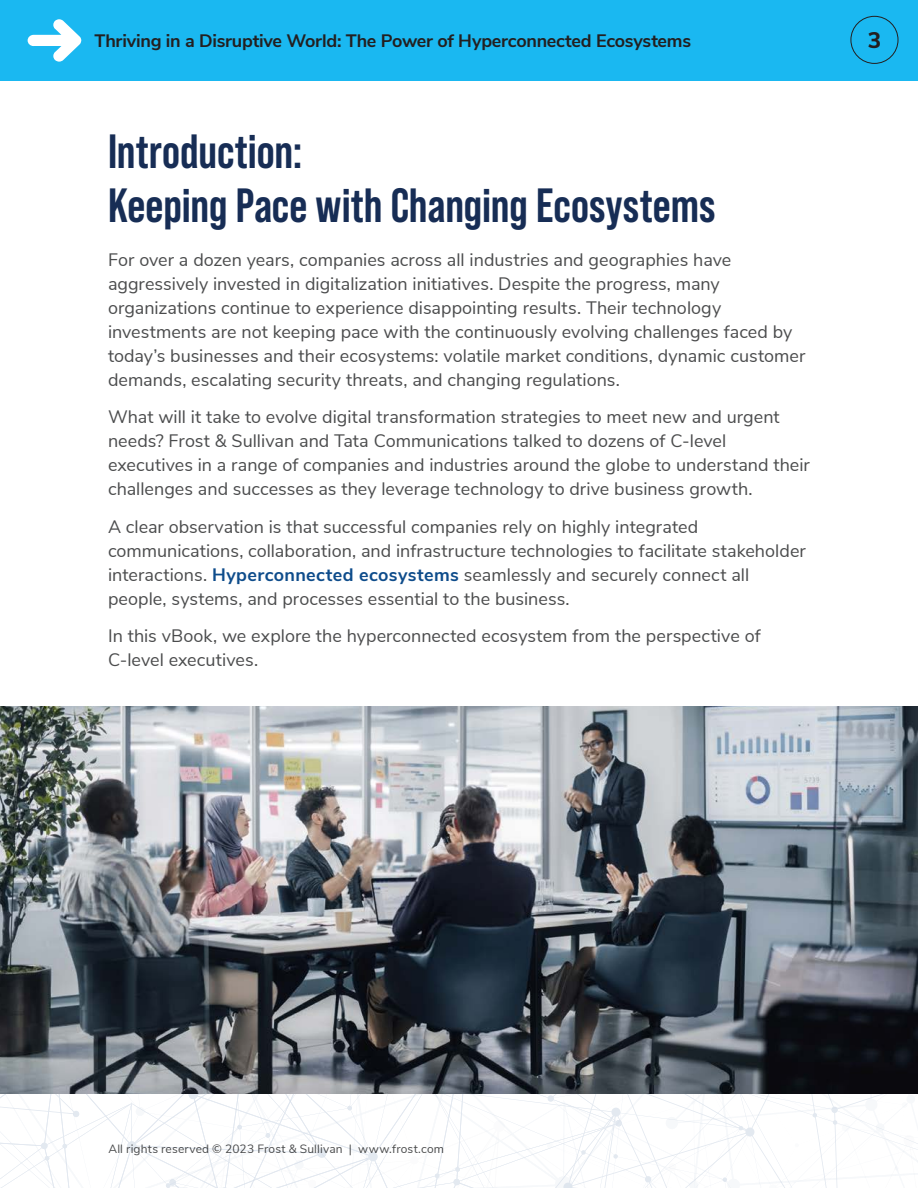
<style>
.page{position:relative;width:918px;height:1188px;background:#fff}
.page>*{position:absolute;margin:0;border:0;box-sizing:border-box;transform-origin:0 0}
._1st_Lvl_Header{font:700 48px/54px "Bebas Neue Pro";color:#172d55}
.t1{font:800 22.5px "Nunito Sans";color:#231f20}
.Body_Text{font:18px/24px "Nunito Sans";color:#4b4c4d}
.t2{font:700 18px "Nunito Sans";letter-spacing:-.015em;color:#231f20}
.t3{font:12px "Nunito Sans";letter-spacing:.015em;color:#4b4c4d}
.s1{font-weight:700;color:#0e4c8b}
</style>
<div class="page">
<div style="left:0;top:0;width:918px;height:81px;background:#1ab8f1"></div>
<svg style="left:28px;top:19px;width:53px;height:43px"></svg>
<div style="left:850px;top:16px;width:48px;height:48px;border:1px solid #231f20;border-radius:50%"></div>
<svg style="left:0;top:1094px;width:918px;height:94px"></svg>
<img style="left:0;top:706px;width:918px;height:388px">
<p class="t2" style="left:94px;top:28px;width:598px">Thriving in a Disruptive World: The Power of Hyperconnected Ecosystems</p>
<p class="t1" style="left:868px;top:24px;width:15px">3</p>
<h1 class="_1st_Lvl_Header" style="left:108px;top:123px;width:609px">Introduction:<br>Keeping Pace with Changing Ecosystems</h1>
<p class="Body_Text" style="left:108px;top:246px;width:699px">For over a dozen years, companies across all industries and geographies have aggressively invested in digitalization initiatives. Despite the progress, many organizations continue to experience disappointing results. Their technology investments are not keeping pace with the continuously evolving challenges faced by today’s businesses and their ecosystems: volatile market conditions, dynamic customer demands, escalating security threats, and changing regulations.</p>
<p class="Body_Text" style="left:108px;top:404px;width:704px">What will it take to evolve digital transformation strategies to meet new and urgent needs? Frost &amp; Sullivan and Tata Communications talked to dozens of C-level executives in a range of companies and industries around the globe to understand their challenges and successes as they leverage technology to drive business growth.</p>
<p class="Body_Text" style="left:108px;top:513px;width:699px">A clear observation is that successful companies rely on highly integrated communications, collaboration, and infrastructure technologies to facilitate stakeholder interactions. <span class="s1">Hyperconnected ecosystems</span> seamlessly and securely connect all people, systems, and processes essential to the business.</p>
<p class="Body_Text" style="left:108px;top:623px;width:654px">In this vBook, we explore the hyperconnected ecosystem from the perspective of<br>C-level executives.</p>
<p class="t3" style="left:108px;top:1140px;width:337px">All rights reserved © 2023 Frost &amp; Sullivan | www.frost.com</p>
</div>
